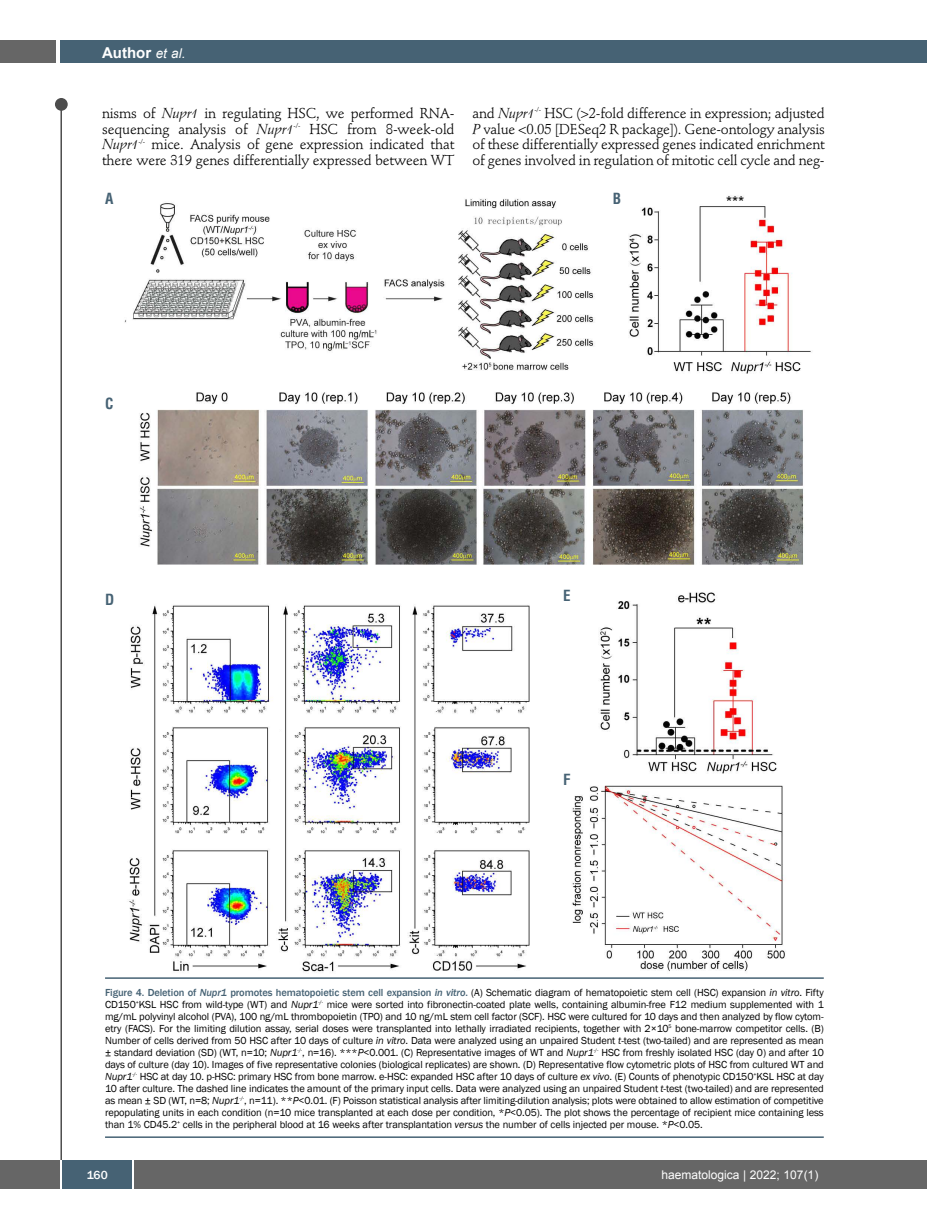
<style>
.page{position:relative;width:927px;height:1225px;background:#fff}
.page>*{position:absolute;margin:0;border:0;box-sizing:border-box;transform-origin:0 0}
.t1{font:700 15px "Arial";color:#fff}
.t2{font:700 condensed 15px "Helvetica";color:#466274}
.t3{font:14.25px/15.9px "Stempel Schneidler";letter-spacing:-.015em;color:#000;text-align:justify}
.t4{font:12px "Arial";color:#fff}
.t5{font:500 12px "Franklin Gothic";color:#fff}
.t6{font:10.5px/12px "Franklin Gothic";letter-spacing:-.01em;color:#000;text-align:justify}
.s1{font-weight:400;font-style:italic;font-size:13.5px}
.s2{font-style:italic}
.s3{font-weight:500;color:#466274}
.s4{font-weight:500;font-style:italic;color:#466274}
</style>
<div class="page">
<div style="left:911px;top:40px;width:16px;height:22px;background:#466274"></div>
<div style="left:910px;top:1160px;width:17px;height:28px;background:#666"></div>
<div style="left:55px;top:98px;width:13px;height:13px;background:#4d4d4d;border-radius:50%"></div>
<hr style="left:60px;top:101px;width:2px;height:1061px;background:#4d4d4d">
<div style="left:60px;top:40px;width:852px;height:22px;background:#466274"></div>
<div style="left:0;top:40px;width:56px;height:22px;background:#666"></div>
<div style="left:0;top:1160px;width:911px;height:28px;background:#666"></div>
<div style="left:62px;top:1160px;width:71px;height:28px;background:#466274"></div>
<hr style="left:60px;top:1160px;width:2px;height:28px;background:#fff">
<svg style="left:133px;top:1160px;width:1px;height:28px"></svg>
<img style="left:124px;top:196px;width:687px;height:777px">
<hr style="left:105px;top:977px;width:719px;height:2px;background:#466274">
<hr style="left:105px;top:1136px;width:719px;height:2px;background:#466274">
<h1 class="t1" style="left:102px;top:44px;width:85px">Author <span class="s1">et al.</span></h1>
<h2 class="t3" style="left:102px;top:106px;width:354px">nisms of <span class="s2">Nupr1</span> in regulating HSC, we performed RNA&shy;sequencing analysis of <span class="s2">Nupr1</span><sup>-/-</sup> HSC from 8-week-old <span class="s2">Nupr1</span><sup>-/-</sup> mice. Analysis of gene expression indicated that there were 319 genes differentially expressed between WT</h2>
<p class="t3" style="left:472px;top:106px;width:354px">and <span class="s2">Nupr1</span><sup>-/-</sup> HSC (&gt;2-fold difference in expression; adjusted <span class="s2">P</span> value &lt;0.05 [DESeq2 R package]). Gene-ontology analysis of these differentially expressed genes indicated enrichment of genes involved in regulation of mitotic cell cycle and neg-</p>
<h1 class="t2" style="left:105px;top:193px;width:10px">A</h1>
<h1 class="t2" style="left:613px;top:193px;width:10px">B</h1>
<h1 class="t2" style="left:105px;top:398px;width:10px">C</h1>
<h1 class="t2" style="left:105px;top:593px;width:11px">D</h1>
<h1 class="t2" style="left:563px;top:590px;width:9px">E</h1>
<h1 class="t2" style="left:563px;top:773px;width:9px">F</h1>
<p class="t6" style="left:105px;top:986px;width:720px"><span class="s3">Figure 4. Deletion of</span> <span class="s4">Nupr1</span> <span class="s3">promotes hematopoietic stem cell expansion</span> <span class="s4">in vitro</span><span class="s3">.</span> (A) Schematic diagram of hematopoietic stem cell (HSC) expansion <span class="s2">in vitro</span>. Fifty CD150<sup>+</sup>KSL HSC from wild-type (WT) and <span class="s2">Nupr1</span><sup>-/-</sup> mice were sorted into fibronectin-coated plate wells, containing albumin-free F12 medium supplemented with 1 mg/mL polyvinyl alcohol (PVA), 100 ng/mL thrombopoietin (TPO) and 10 ng/mL stem cell factor (SCF). HSC were cultured for 10 days and then analyzed by flow cytom&shy;etry (FACS). For the limiting dilution assay, serial doses were transplanted into lethally irradiated recipients, together with 2×10<sup>5</sup> bone-marrow competitor cells. (B)<br>Number of cells derived from 50 HSC after 10 days of culture <span class="s2">in vitro</span>. Data were analyzed using an unpaired Student <span class="s2">t</span>-test (two-tailed) and are represented as mean ± standard deviation (SD) (WT, n=10; <span class="s2">Nupr1</span><sup>-/-</sup>, n=16). ***<span class="s2">P</span>&lt;0.001. (C) Representative images of WT and <span class="s2">Nupr1</span><sup>-/-</sup> HSC from freshly isolated HSC (day 0) and after 10 days of culture (day 10). Images of five representative colonies (biological replicates) are shown. (D) Representative flow cytometric plots of HSC from cultured WT and <span class="s2">Nupr1</span><sup>-/-</sup> HSC at day 10. p-HSC: primary HSC from bone marrow. e-HSC: expanded HSC after 10 days of culture <span class="s2">ex vivo</span>. (E) Counts of phenotypic CD150<sup>+</sup>KSL HSC at day 10 after culture. The dashed line indicates the amount of the primary input cells. Data were analyzed using an unpaired Student <span class="s2">t</span>-test (two-tailed) and are represented as mean ± SD (WT, n=8; <span class="s2">Nupr1</span><sup>-/-</sup>, n=11). **<span class="s2">P</span>&lt;0.01. (F) Poisson statistical analysis after limiting-dilution analysis; plots were obtained to allow estimation of competitive repopulating units in each condition (n=10 mice transplanted at each dose per condition, *<span class="s2">P</span>&lt;0.05). The plot shows the percentage of recipient mice containing less than 1% CD45.2<sup>+</sup> cells in the peripheral blood at 16 weeks after transplantation <span class="s2">versus</span> the number of cells injected per mouse. *<span class="s2">P</span>&lt;0.05.</p>
<p class="t5" style="left:87px;top:1167px;width:22px">160</p>
<p class="t4" style="left:661px;top:1168px;width:158px">haematologica | 2022; 107(1)</p>
</div>
